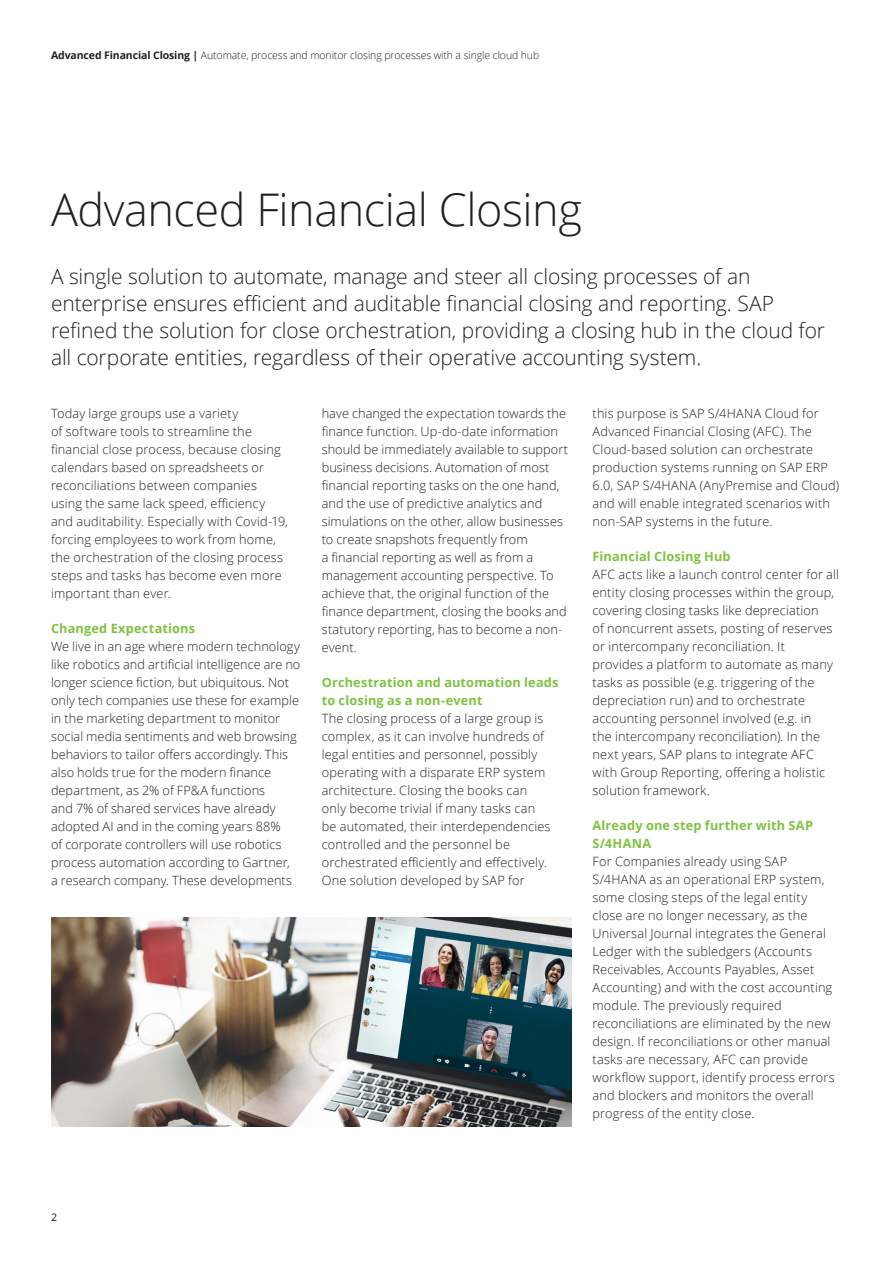
<style>
.page{position:relative;width:893px;height:1263px;background:#fff}
.page>*{position:absolute;margin:0;border:0;box-sizing:border-box;transform-origin:0 0}
.t1{font:300 45px "Open Sans";letter-spacing:-.01em;color:#231f20}
.t2{font:300 21px/27px "Open Sans";letter-spacing:-.005em;color:#231f20}
.t3{font:300 12.75px/18px "Open Sans";letter-spacing:.01em;color:#231f20}
.t4{font:700 12.75px/18px "Open Sans";letter-spacing:.015em;color:#7fc241}
.t5{font:300 10.5px "Open Sans";letter-spacing:-.01em;color:#231f20}
.t6{font:10.5px "Open Sans";color:#231f20}
.s1{font-weight:700}
</style>
<div class="page">
<img style="left:51px;top:918px;width:520px;height:208px">
<p class="t5" style="left:51px;top:48px;width:490px"><span class="s1">Advanced Financial Closing |</span> Automate, process and monitor closing processes with a single cloud hub</p>
<h1 class="t1" style="left:51px;top:179px;width:532px">Advanced Financial Closing</h1>
<p class="t2" style="left:51px;top:263px;width:775px">A single solution to automate, manage and steer all closing processes of an enterprise ensures efficient and auditable financial closing and reporting. SAP refined the solution for close orchestration, providing a closing hub in the cloud for all corporate entities, regardless of their operative accounting system.</p>
<p class="t3" style="left:51px;top:404px;width:238px">Today large groups use a variety<br>of software tools to streamline the financial close process, because closing calendars based on spreadsheets or reconciliations between companies using the same lack speed, efficiency and auditability. Especially with Covid-19, forcing employees to work from home, the orchestration of the closing process steps and tasks has become even more important than ever.</p>
<p class="t4" style="left:51px;top:619px;width:146px">Changed Expectations</p>
<p class="t3" style="left:51px;top:637px;width:251px">We live in an age where modern technology like robotics and artificial intelligence are no longer science fiction, but ubiquitous. Not only tech companies use these for example in the marketing department to monitor social media sentiments and web browsing behaviors to tailor offers accordingly. This also holds true for the modern finance department, as 2% of FP&amp;A functions<br>and 7% of shared services have already adopted AI and in the coming years 88%<br>of corporate controllers will use robotics process automation according to Gartner,<br>a research company. These developments</p>
<p class="t3" style="left:322px;top:404px;width:248px">have changed the expectation towards the finance function. Up-do-date information should be immediately available to support business decisions. Automation of most financial reporting tasks on the one hand, and the use of predictive analytics and simulations on the other, allow businesses to create snapshots frequently from<br>a financial reporting as well as from a management accounting perspective. To achieve that, the original function of the finance department, closing the books and statutory reporting, has to become a non&shy;event.</p>
<p class="t4" style="left:322px;top:673px;width:238px">Orchestration and automation leads to closing as a non-event</p>
<p class="t3" style="left:322px;top:709px;width:230px">The closing process of a large group is complex, as it can involve hundreds of legal entities and personnel, possibly operating with a disparate ERP system architecture. Closing the books can only become trivial if many tasks can be automated, their interdependencies controlled and the personnel be orchestrated efficiently and effectively.<br>One solution developed by SAP for</p>
<p class="t3" style="left:592px;top:404px;width:248px">this purpose is SAP S/4HANA Cloud for Advanced Financial Closing (AFC). The Cloud-based solution can orchestrate production systems running on SAP ERP 6.0, SAP S/4HANA (AnyPremise and Cloud) and will enable integrated scenarios with non-SAP systems in the future.</p>
<p class="t4" style="left:592px;top:547px;width:140px">Financial Closing Hub</p>
<p class="t3" style="left:592px;top:565px;width:248px">AFC acts like a launch control center for all entity closing processes within the group, covering closing tasks like depreciation<br>of noncurrent assets, posting of reserves or intercompany reconciliation. It<br>provides a platform to automate as many tasks as possible (e.g. triggering of the depreciation run) and to orchestrate accounting personnel involved (e.g. in<br>the intercompany reconciliation). In the next years, SAP plans to integrate AFC with Group Reporting, offering a holistic solution framework.</p>
<p class="t4" style="left:592px;top:816px;width:222px">Already one step further with SAP<br>S/4HANA</p>
<p class="t3" style="left:592px;top:852px;width:244px">For Companies already using SAP S/4HANA as an operational ERP system, some closing steps of the legal entity close are no longer necessary, as the Universal Journal integrates the General Ledger with the subledgers (Accounts Receivables, Accounts Payables, Asset Accounting) and with the cost accounting module. The previously required reconciliations are eliminated by the new design. If reconciliations or other manual tasks are necessary, AFC can provide workflow support, identify process errors and blockers and monitors the overall progress of the entity close.</p>
<p class="t6" style="left:51px;top:1210px;width:8px">2</p>
</div>
